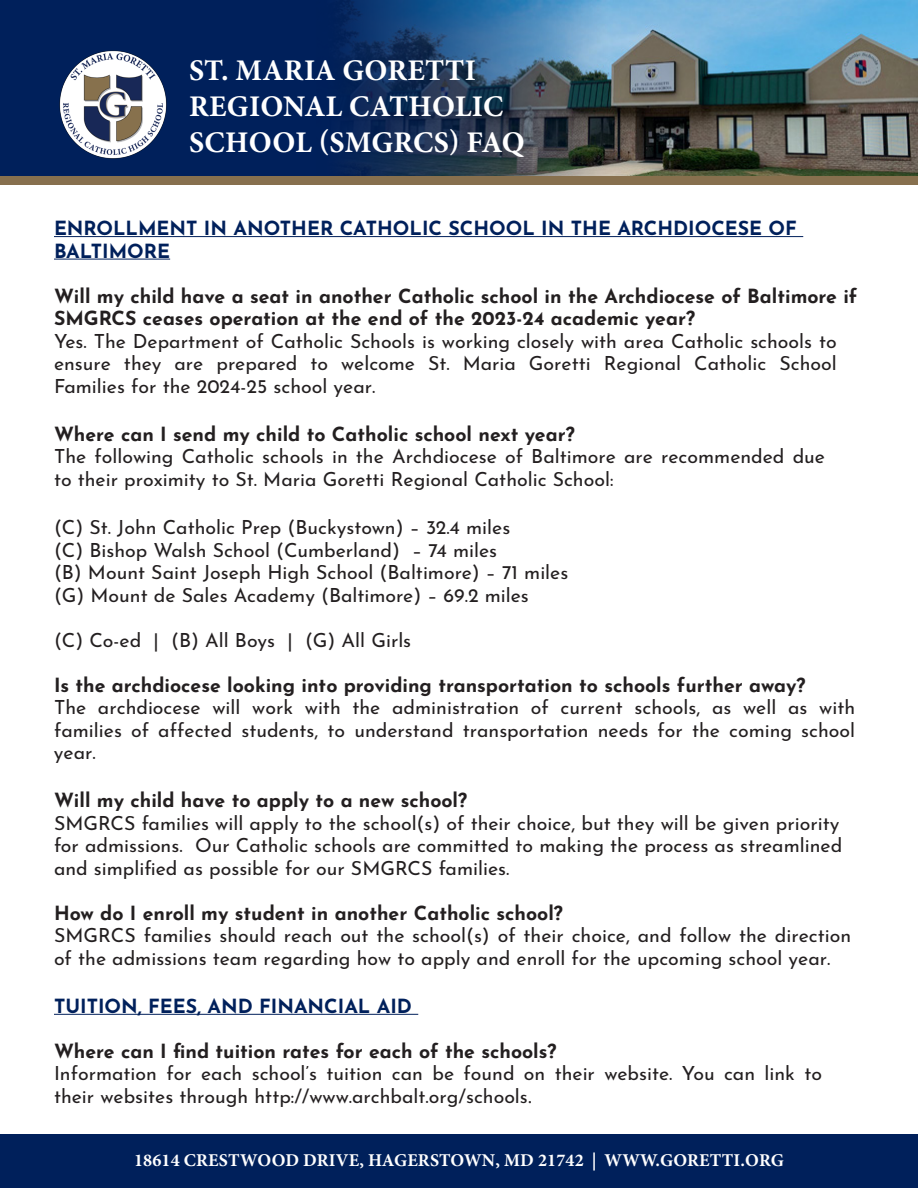
<style>
.page{position:relative;width:918px;height:1188px;background:#fff}
.page>*{position:absolute;margin:0;border:0;box-sizing:border-box;transform-origin:0 0}
.t1{font:700 30px/36px "Minion Pro";letter-spacing:.01em;color:#fff}
.t2{font:19.5px/22.5px "Josefin Sans";color:#231f20}
.t3{font:700 19.5px/22.5px "Josefin Sans";color:#231f20}
.t4{font:700 19.5px/22.5px "Josefin Sans";color:#00205b}
.t5{font:700 18px "Minion Pro";letter-spacing:.01em;color:#fff}
.s1{font-family:"Minion Pro"}
</style>
<div class="page">
<div style="left:0;top:1134px;width:918px;height:54px;background:#00205b"></div>
<div style="left:0;top:0;width:918px;height:184px;background:#00205b"></div>
<img style="left:345px;top:0;width:573px;height:176px">
<img style="left:59px;top:50px;width:108px;height:109px">
<div style="left:0;top:176px;width:918px;height:8px;background:#87704e"></div>
<hr style="left:54px;top:236px;width:749px;height:1px;background:#00205b">
<hr style="left:54px;top:259px;width:116px;height:1px;background:#00205b">
<hr style="left:54px;top:1014px;width:364px;height:1px;background:#00205b">
<p class="t1" style="left:189px;top:52px;width:337px">ST. MARIA GORETTI<br>REGIONAL CATHOLIC<br>SCHOOL (SMGRCS) FAQ</p>
<p class="t4" style="left:54px;top:214px;width:744px">ENROLLMENT IN ANOTHER CATHOLIC SCHOOL IN THE ARCHDIOCESE OF<br>BALTIMORE</p>
<p class="t3" style="left:54px;top:282px;width:805px">Will my child have a seat in another Catholic school in the Archdiocese of Baltimore if<br>SMGRCS ceases operation at the end of the 2023-24 academic year?</p>
<p class="t2" style="left:54px;top:327px;width:784px;text-align:justify">Yes. The Department of Catholic Schools is working closely with area Catholic schools to ensure they are prepared to welcome St. Maria Goretti Regional Catholic School Families for the 2024-25 school year.</p>
<p class="t3" style="left:54px;top:420px;width:522px">Where can I send my child to Catholic school next year?</p>
<p class="t2" style="left:54px;top:443px;width:773px">The following Catholic schools in the Archdiocese of Baltimore are recommended due to their proximity to St. Maria Goretti Regional Catholic School:</p>
<p class="t2" style="left:54px;top:514px;width:458px">(C) St. John Catholic Prep (Buckystown) – 32.4 miles</p>
<p class="t2" style="left:54px;top:536px;width:445px">(C) Bishop Walsh School (Cumberland) – 74 miles</p>
<p class="t2" style="left:54px;top:559px;width:516px">(B) Mount Saint Joseph High School (Baltimore) – 71 miles</p>
<p class="t2" style="left:54px;top:581px;width:476px">(G) Mount de Sales Academy (Baltimore) – 69.2 miles</p>
<p class="t2" style="left:54px;top:626px;width:359px">(C) Co-ed | (B) All Boys | (G) All Girls</p>
<p class="t3" style="left:54px;top:671px;width:753px">Is the archdiocese looking into providing transportation to schools further away?</p>
<p class="t2" style="left:54px;top:694px;width:803px;text-align:justify">The archdiocese will work with the administration of current schools, as well as with families of affected students, to understand transportation needs for the coming school year.</p>
<p class="t3" style="left:54px;top:786px;width:415px">Will my child have to apply to a new school?</p>
<p class="t2" style="left:54px;top:809px;width:790px">SMGRCS families will apply to the school(s) of their choice, but they will be given priority for admissions. Our Catholic schools are committed to making the process as streamlined and simplified as possible for our SMGRCS families.</p>
<p class="t3" style="left:54px;top:899px;width:510px">How do I enroll my student in another Catholic school?</p>
<p class="t2" style="left:54px;top:922px;width:799px">SMGRCS families should reach out the school(s) of their choice, and follow the direction of the admissions team regarding how to apply and enroll for the upcoming school year.</p>
<p class="t4" style="left:54px;top:992px;width:359px">TUITION, FEES, AND FINANCIAL AID</p>
<p class="t3" style="left:54px;top:1037px;width:504px">Where can I find tuition rates for each of the schools?</p>
<p class="t2" style="left:54px;top:1060px;width:770px">Information for each school’s tuition can be found on their website. You can link to their websites through http://www.archbalt.org/schools<span class="s1">.</span></p>
<p class="t5" style="left:134px;top:1148px;width:651px">18614 CRESTWOOD DRIVE, HAGERSTOWN, MD 21742 | WWW.GORETTI.ORG</p>
</div>
